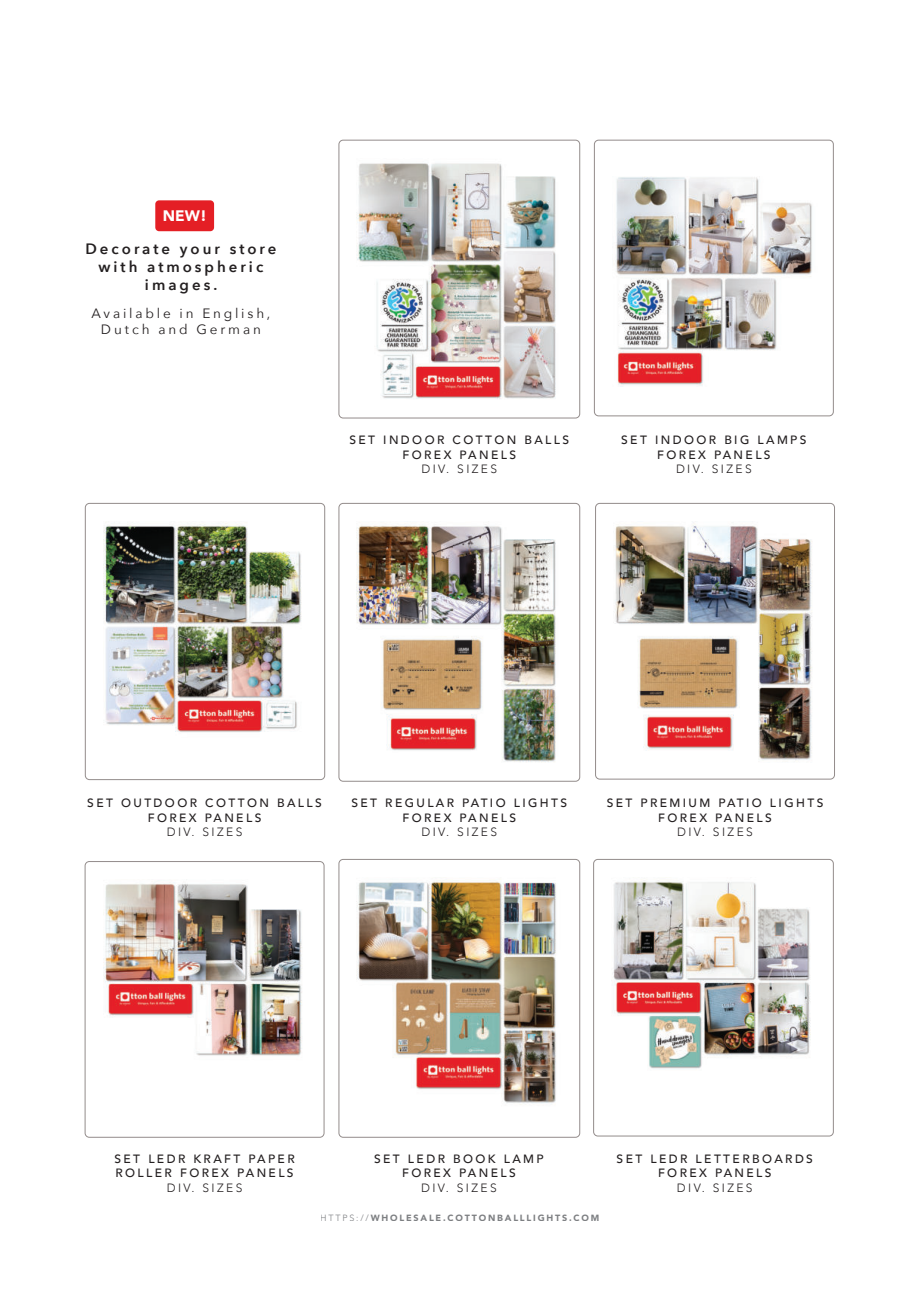
<style>
.page{position:relative;width:919px;height:1289px;background:#fff}
.page>*{position:absolute;margin:0;border:0;box-sizing:border-box;transform-origin:0 0}
.t1{font:900 15.15px "Avenir";color:#fff}
.t2{font:600 15px/18px "Avenir Next";letter-spacing:.2em;color:#231f20;text-align:center}
.t3{font:13.5px/16.2px "Avenir Next";letter-spacing:.21em;color:#231f20;text-align:center}
.t4{font:500 12px/14.4px "Avenir";letter-spacing:.2em;color:#231f20;text-align:center}
.t5{font:300 12px "Avenir";letter-spacing:.2em;color:#231f20}
.t6{font:900 9px "Avenir";letter-spacing:.2em;color:#7d7f82}
.s1{font-weight:300}
</style>
<div class="page">
<img style="left:594px;top:140px;width:239px;height:276px">
<div style="left:594px;top:140px;width:239px;height:276px;border:1px solid #938c8b;border-radius:4px"></div>
<img style="left:356px;top:140px;width:223px;height:278px">
<div style="left:338px;top:140px;width:242px;height:278px;border:1px solid #938c8b;border-radius:4px"></div>
<img style="left:85px;top:503px;width:240px;height:276px">
<div style="left:85px;top:503px;width:240px;height:276px;border:1px solid #938c8b;border-radius:4px"></div>
<img style="left:595px;top:503px;width:239px;height:276px">
<div style="left:595px;top:503px;width:239px;height:276px;border:1px solid #938c8b;border-radius:4px"></div>
<img style="left:339px;top:503px;width:240px;height:278px">
<div style="left:338px;top:503px;width:242px;height:278px;border:1px solid #938c8b;border-radius:4px"></div>
<img style="left:339px;top:859px;width:240px;height:278px">
<div style="left:338px;top:859px;width:242px;height:278px;border:1px solid #938c8b;border-radius:4px"></div>
<img style="left:85px;top:861px;width:239px;height:276px">
<div style="left:85px;top:861px;width:239px;height:276px;border:1px solid #938c8b;border-radius:4px"></div>
<img style="left:593px;top:859px;width:240px;height:276px">
<div style="left:593px;top:859px;width:240px;height:277px;border:1px solid #938c8b;border-radius:4px"></div>
<div style="left:155px;top:200px;width:59px;height:31px;background:#e41f25;border-radius:4px"></div>
<p class="t1" style="left:163px;top:209px;width:45px">NEW!</p>
<p class="t2" style="left:85px;top:241px;width:192px">Decorate your store with atmospheric images.</p>
<p class="t3" style="left:91px;top:306px;width:180px">Available in English,<br>Dutch and German</p>
<p class="t4" style="left:349px;top:434px;width:221px">SET INDOOR COTTON BALLS<br>FOREX PANELS</p>
<p class="t5" style="left:421px;top:464px;width:77px">DIV. SIZES</p>
<p class="t4" style="left:621px;top:434px;width:187px">SET INDOOR BIG LAMPS<br>FOREX PANELS</p>
<p class="t5" style="left:676px;top:464px;width:77px">DIV. SIZES</p>
<p class="t4" style="left:87px;top:797px;width:236px">SET OUTDOOR COTTON BALLS<br>FOREX PANELS</p>
<p class="t5" style="left:167px;top:827px;width:77px">DIV. SIZES</p>
<p class="t4" style="left:351px;top:797px;width:217px">SET REGULAR PATIO LIGHTS<br>FOREX PANELS</p>
<p class="t5" style="left:421px;top:827px;width:77px">DIV. SIZES</p>
<p class="t4" style="left:606px;top:797px;width:218px">SET PREMIUM PATIO LIGHTS<br>FOREX PANELS</p>
<p class="t5" style="left:677px;top:827px;width:77px">DIV. SIZES</p>
<p class="t4" style="left:114px;top:1152px;width:182px;text-align:left">SET LEDR KRAFT PAPER<br>ROLLER FOREX PANELS</p>
<p class="t5" style="left:167px;top:1182px;width:77px">DIV. SIZES</p>
<p class="t4" style="left:374px;top:1152px;width:171px">SET LEDR BOOK LAMP<br>FOREX PANELS</p>
<p class="t5" style="left:421px;top:1182px;width:77px">DIV. SIZES</p>
<p class="t6" style="left:320px;top:1213px;width:280px"><span class="s1">HTTPS://</span>WHOLESALE.COTTONBALLLIGHTS.COM</p>
<p class="t4" style="left:616px;top:1152px;width:198px">SET LEDR LETTERBOARDS<br>FOREX PANELS</p>
<p class="t5" style="left:677px;top:1182px;width:77px">DIV. SIZES</p>
</div>
